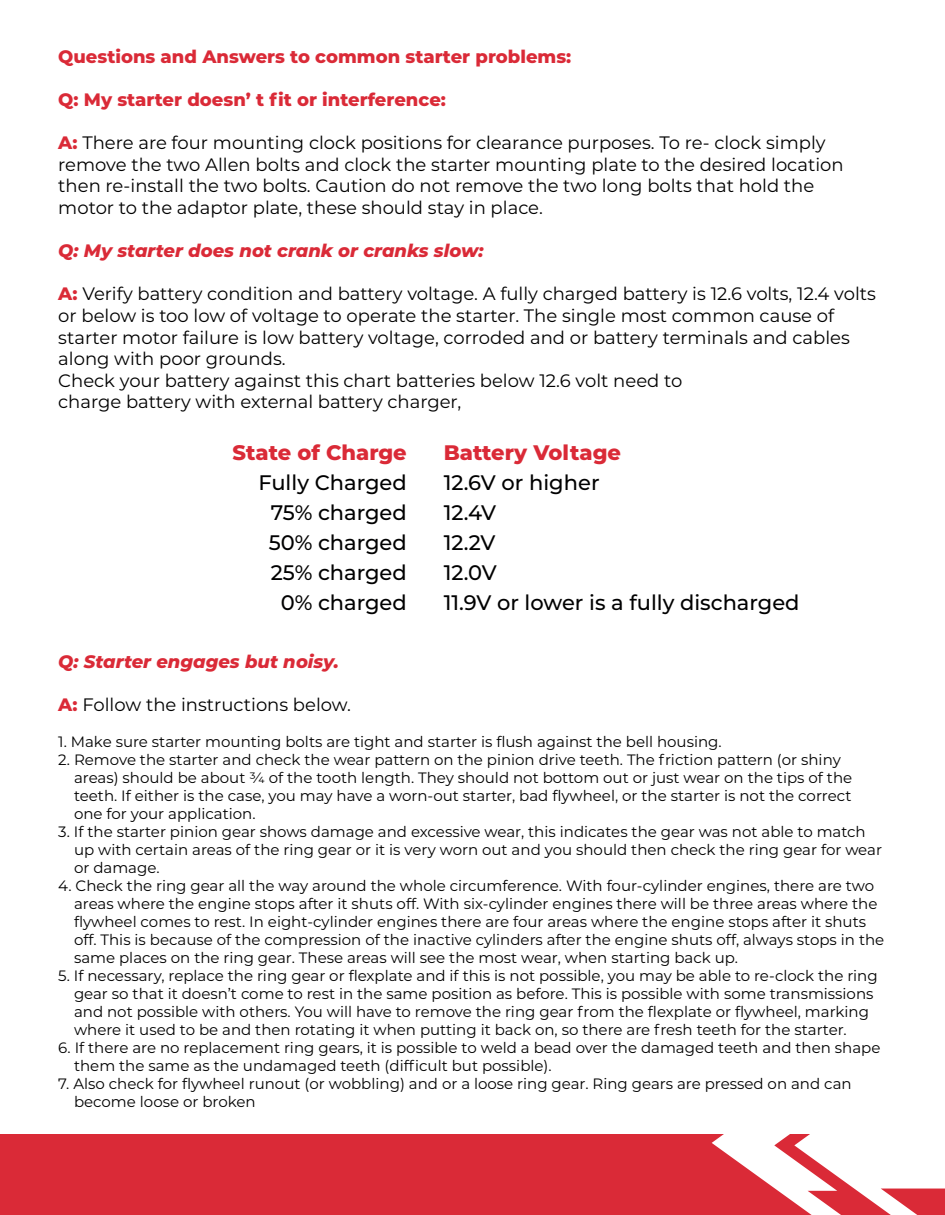
<style>
.page{position:relative;width:945px;height:1215px;background:#fff}
.page>*{position:absolute;margin:0;border:0;box-sizing:border-box;transform-origin:0 0}
.t1{font:500 21px/30px "Montserrat";color:#000001}
.t2{font:800 21px "Montserrat";color:#da2a37}
.t3{font:18px/21.6px "Montserrat";color:#000001}
.t4{font:800 18px "Montserrat";color:#da2a37}
.t5{font:italic 800 18px "Montserrat";color:#da2a37}
.t6{font:15px/18px "Montserrat";color:#000001}
.s1{font-weight:800;color:#da2a37}
</style>
<div class="page">
<svg style="left:812px;top:1158px;width:130px;height:54px"></svg>
<div style="left:3px;top:1134px;width:809px;height:78px;background:#da2a37"></div>
<p class="t4" style="left:58px;top:43px;width:515px">Questions and Answers to common starter problems:</p>
<p class="t4" style="left:58px;top:86px;width:389px">Q: My starter doesn’ t fit or interference:</p>
<p class="t3" style="left:58px;top:131px;width:787px"><span class="s1">A:</span> There are four mounting clock positions for clearance purposes. To re- clock simply remove the two Allen bolts and clock the starter mounting plate to the desired location then re-install the two bolts. Caution do not remove the two long bolts that hold the motor to the adaptor plate, these should stay in place.</p>
<p class="t5" style="left:58px;top:238px;width:427px">Q: My starter does not crank or cranks slow:</p>
<p class="t3" style="left:58px;top:283px;width:819px"><span class="s1">A:</span> Verify battery condition and battery voltage. A fully charged battery is 12.6 volts, 12.4 volts or below is too low of voltage to operate the starter. The single most common cause of starter motor failure is low battery voltage, corroded and or battery terminals and cables along with poor grounds.<br>Check your battery against this chart batteries below 12.6 volt need to<br>charge battery with external battery charger,</p>
<h1 class="t2" style="left:233px;top:438px;width:176px">State of Charge</h1>
<h1 class="t1" style="left:258px;top:467px;width:150px;text-align:right">Fully Charged<br>75% charged<br>50% charged<br>25% charged<br>0% charged</h1>
<h1 class="t2" style="left:444px;top:437px;width:179px">Battery Voltage</h1>
<h1 class="t1" style="left:444px;top:467px;width:357px">12.6V or higher<br>12.4V<br>12.2V<br>12.0V<br>11.9V or lower is a fully discharged</h1>
<p class="t5" style="left:58px;top:649px;width:282px">Q: Starter engages but noisy.</p>
<p class="t3" style="left:58px;top:694px;width:294px"><span class="s1">A:</span> Follow the instructions below.</p>
<p class="t6" style="left:58px;top:733px;width:665px">1. Make sure starter mounting bolts are tight and starter is flush against the bell housing.</p>
<p class="t6" style="left:74px;top:751px;width:780px;text-indent:-16px">2. Remove the starter and check the wear pattern on the pinion drive teeth. The friction pattern (or shiny areas) should be about ¾ of the tooth length. They should not bottom out or just wear on the tips of the teeth. If either is the case, you may have a worn-out starter, bad flywheel, or the starter is not the correct one for your application.</p>
<p class="t6" style="left:74px;top:823px;width:810px;text-indent:-16px">3. If the starter pinion gear shows damage and excessive wear, this indicates the gear was not able to match up with certain areas of the ring gear or it is very worn out and you should then check the ring gear for wear or damage.</p>
<p class="t6" style="left:74px;top:877px;width:812px;text-indent:-16px">4. Check the ring gear all the way around the whole circumference. With four-cylinder engines, there are two areas where the engine stops after it shuts off. With six-cylinder engines there will be three areas where the flywheel comes to rest. In eight-cylinder engines there are four areas where the engine stops after it shuts off. This is because of the compression of the inactive cylinders after the engine shuts off, always stops in the same places on the ring gear. These areas will see the most wear, when starting back up.</p>
<p class="t6" style="left:74px;top:967px;width:805px;text-indent:-16px">5. If necessary, replace the ring gear or flexplate and if this is not possible, you may be able to re-clock the ring gear so that it doesn’t come to rest in the same position as before. This is possible with some transmissions and not possible with others. You will have to remove the ring gear from the flexplate or flywheel, marking where it used to be and then rotating it when putting it back on, so there are fresh teeth for the starter.</p>
<p class="t6" style="left:74px;top:1039px;width:808px;text-indent:-16px">6. If there are no replacement ring gears, it is possible to weld a bead over the damaged teeth and then shape them the same as the undamaged teeth (difficult but possible).</p>
<p class="t6" style="left:74px;top:1075px;width:779px;text-indent:-16px">7. Also check for flywheel runout (or wobbling) and or a loose ring gear. Ring gears are pressed on and can become loose or broken</p>
</div>
